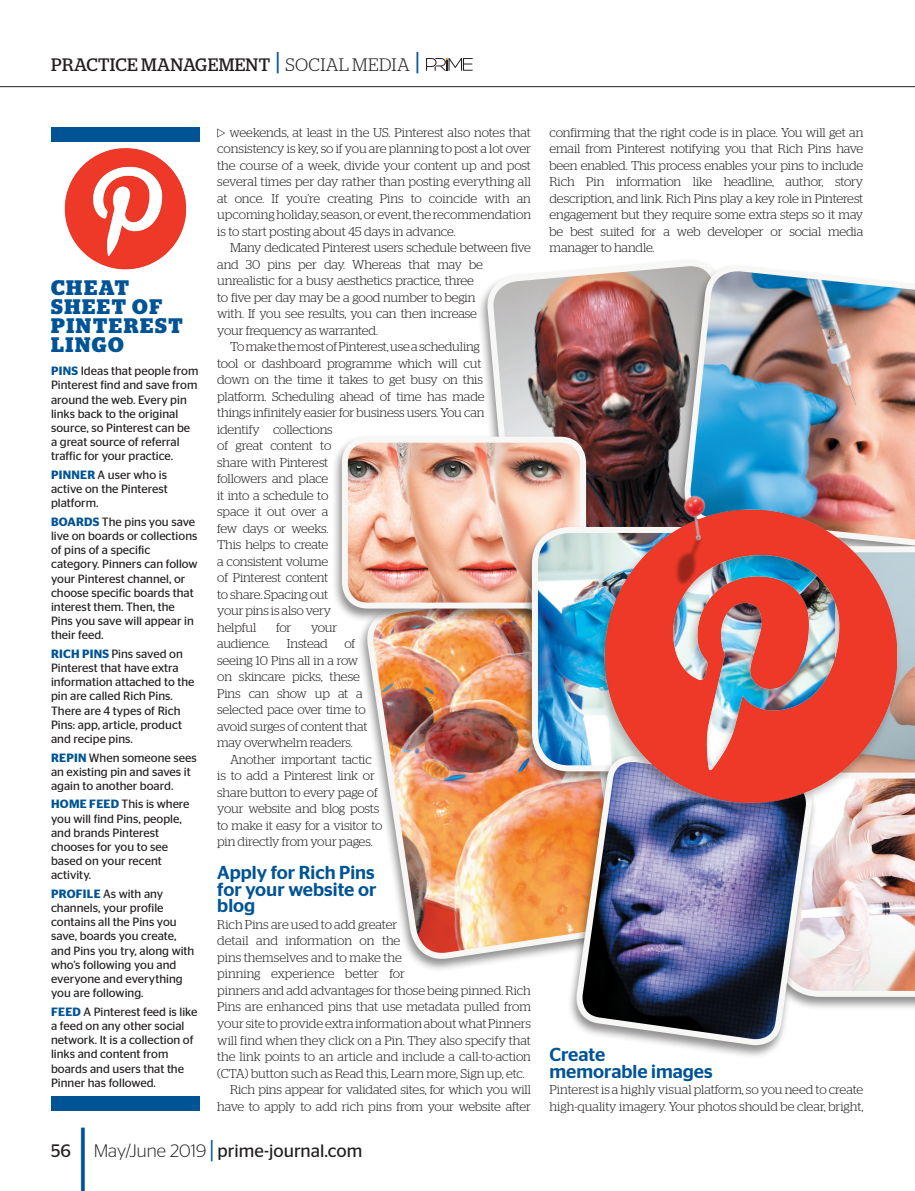
<style>
.page{position:relative;width:915px;height:1191px;background:#fff}
.page>*{position:absolute;margin:0;border:0;box-sizing:border-box;transform-origin:0 0}
._05a_Crosshead{font:700 21px/18.8px "Stag";letter-spacing:.08em;color:#005495}
._05a_Subhead_01{font:500 18.75px/16.5px "Stag Sans";color:#005495;text-align:justify}
.t1{font:18px "Stag Sans";color:#231f20}
.t2{font:18px "Stag";letter-spacing:.02em;color:#231f20}
._03a_Main_Body_Inden{font:300 12.75px/16.5px "Stag";letter-spacing:-.015em;color:#231f20}
._03b_Main_Body_No_In{font:300 12.75px/16.5px "Stag";color:#231f20}
._08b_Box_Body_No_Ind{font:12px/14.2px "Stag Sans";color:#231f20}
.s1{font-weight:500;font-size:27px;color:#005495}
.s2{font-weight:300}
.s3{font-weight:600;color:#005495}
.s4{font-size:27px;color:#005495}
</style>
<div class="page">
<hr style="left:0;top:86px;width:914px;height:1px;background:#231f20">
<svg style="left:426px;top:58px;width:46px;height:13px"></svg>
<div style="left:51px;top:127px;width:148px;height:15px;background:#005495"></div>
<div style="left:51px;top:1096px;width:148px;height:14px;background:#005495"></div>
<img style="left:64px;top:148px;width:123px;height:122px">
<div style="left:357px;top:583px;width:273px;height:389px;background:#231f20;opacity:.5"></div>
<img style="left:366px;top:623px;width:200px;height:349px">
<div style="left:477px;top:258px;width:274px;height:368px;background:#231f20;opacity:.5"></div>
<img style="left:488px;top:261px;width:192px;height:459px">
<div style="left:331px;top:434px;width:261px;height:189px;background:#231f20;opacity:.5"></div>
<img style="left:345px;top:440px;width:237px;height:165px">
<div style="left:342px;top:437px;width:244px;height:171px;border:6px solid #f7f7f6;border-radius:23px"></div>
<img style="left:680px;top:258px;width:234px;height:282px">
<div style="left:521px;top:525px;width:325px;height:260px;background:#231f20;opacity:.5"></div>
<img style="left:534px;top:530px;width:57px;height:238px">
<div style="left:531px;top:527px;width:309px;height:244px;border:6px solid #f7f7f6;border-radius:34px"></div>
<div style="left:765px;top:770px;width:149px;height:241px;background:#231f20;opacity:.5"></div>
<svg style="left:817px;top:546px;width:97px;height:451px"></svg>
<div style="left:566px;top:754px;width:251px;height:305px;background:#231f20;opacity:.5"></div>
<img style="left:572px;top:720px;width:243px;height:339px">
<img style="left:591px;top:506px;width:316px;height:305px">
<img style="left:638px;top:482px;width:106px;height:123px">
<svg style="left:217px;top:129px;width:8px;height:8px"></svg>
<h3 class="t2" style="left:51px;top:54px;width:369px">PRACTICE MANAGEMENT <span class="s1">|</span> <span class="s2">SOCIAL MEDIA</span> <span class="s1">|</span></h3>
<p class="_05a_Crosshead" style="left:51px;top:279px;width:133px">CHEAT<br>SHEET OF<br>PINTEREST<br>LINGO</p>
<p class="_08b_Box_Body_No_Ind" style="left:51px;top:364px;width:149px"><span class="s3">PINS</span> Ideas that people from<br>Pinterest find and save from around the web. Every pin links back to the original source, so Pinterest can be a great source of referral traffic for your practice.</p>
<p class="_08b_Box_Body_No_Ind" style="left:51px;top:467px;width:118px;text-align:justify"><span class="s3">PINNER</span> A user who is active on the Pinterest platform.</p>
<p class="_08b_Box_Body_No_Ind" style="left:51px;top:514px;width:148px"><span class="s3">BOARDS</span> The pins you save live on boards or collections of pins of a specific category. Pinners can follow your Pinterest channel, or choose specific boards that interest them. Then, the<br>Pins you save will appear in their feed.</p>
<p class="_08b_Box_Body_No_Ind" style="left:51px;top:646px;width:145px"><span class="s3">RICH PINS</span> Pins saved on<br>Pinterest that have extra information attached to the pin are called Rich Pins.<br>There are 4 types of Rich<br>Pins: app, article, product and recipe pins.</p>
<p class="_08b_Box_Body_No_Ind" style="left:51px;top:750px;width:147px"><span class="s3">REPIN</span> When someone sees an existing pin and saves it again to another board.</p>
<p class="_08b_Box_Body_No_Ind" style="left:51px;top:797px;width:140px"><span class="s3">HOME FEED</span> This is where you will find Pins, people, and brands Pinterest chooses for you to see based on your recent activity.</p>
<p class="_08b_Box_Body_No_Ind" style="left:51px;top:886px;width:145px"><span class="s3">PROFILE</span> As with any channels, your profile contains all the Pins you save, boards you create, and Pins you try, along with who’s following you and everyone and everything you are following.</p>
<p class="_08b_Box_Body_No_Ind" style="left:51px;top:1004px;width:148px"><span class="s3">FEED</span> A Pinterest feed is like a feed on any other social network. It is a collection of links and content from boards and users that the<br>Pinner has followed.</p>
<p class="_03b_Main_Body_No_In" style="left:217px;top:124px;width:315px;text-align:justify;text-indent:12px">weekends, at least in the US. Pinterest also notes that consistency is key, so if you are planning to post a lot over the course of a week, divide your content up and post several times per day rather than posting everything all at once. If you’re creating Pins to coincide with an upcoming holiday, season, or event, the recommendation is to start posting about 45 days in advance.</p>
<p class="_03a_Main_Body_Inden" style="left:217px;top:239px;width:315px;text-indent:13px">Many dedicated Pinterest users schedule between five and 30 pins per day. Whereas that may be unrealistic for a busy aesthetics practice, three<br>to five per day may be a good number to begin<br>with. If you see results, you can then increase<br>your frequency as warranted.</p>
<p class="_03a_Main_Body_Inden" style="left:217px;top:338px;width:269px;text-indent:13px">To make the most of Pinterest, use a scheduling tool or dashboard programme which will cut down on the time it takes to get busy on this platform. Scheduling ahead of time has made things infinitely easier for business users. You can identify collections<br>of great content to<br>share with Pinterest<br>followers and place<br>it into a schedule to<br>space it out over a<br>few days or weeks.<br>This helps to create<br>a consistent volume<br>of Pinterest content<br>to share. Spacing out<br>your pins is also very<br>helpful</p>
<p class="_03a_Main_Body_Inden" style="left:276px;top:619px;width:17px">for</p>
<p class="_03a_Main_Body_Inden" style="left:311px;top:619px;width:28px">your</p>
<p class="_03a_Main_Body_Inden" style="left:217px;top:635px;width:152px;text-indent:127px">of seeing 10 Pins all in a row on skincare picks, these<br>Pins can show up at a selected pace over time to avoid surges of content that may overwhelm readers.</p>
<p class="_03a_Main_Body_Inden" style="left:217px;top:751px;width:167px;text-indent:13px">Another important tactic is to add a Pinterest link or share button to every page of your website and blog posts to make it easy for a visitor to pin directly from your pages.</p>
<p class="_05a_Subhead_01" style="left:217px;top:864px;width:161px">Apply for Rich Pins for your website or blog</p>
<p class="_03b_Main_Body_No_In" style="left:217px;top:916px;width:315px">Rich Pins are used to add greater<br>detail and information on the<br>pins themselves and to make the<br>pinning experience better for<br>pinners and add advantages for those being pinned. Rich Pins are enhanced pins that use metadata pulled from your site to provide extra information about what Pinners will find when they click on a Pin. They also specify that the link points to an article and include a call-to-action (CTA) button such as Read this, Learn more, Sign up, etc.</p>
<p class="_03a_Main_Body_Inden" style="left:217px;top:1081px;width:315px;text-align:right">Rich pins appear for validated sites, for which you will have to apply to add rich pins from your website after</p>
<p class="_03a_Main_Body_Inden" style="left:217px;top:635px;width:54px">audience.</p>
<p class="_03a_Main_Body_Inden" style="left:287px;top:635px;width:42px">Instead</p>
<h3 class="t1" style="left:51px;top:1141px;width:21px">56</h3>
<h3 class="t1" style="left:94px;top:1141px;width:270px"><span class="s2">May/June 2019</span> <span class="s4">|</span> prime-journal.com</h3>
<p class="_03a_Main_Body_Inden" style="left:549px;top:124px;width:315px;text-align:justify">confirming that the right code is in place. You will get an email from Pinterest notifying you that Rich Pins have been enabled. This process enables your pins to include Rich Pin information like headline, author, story description, and link. Rich Pins play a key role in Pinterest engagement but they require some extra steps so it may be best suited for a web developer or social media manager to handle.</p>
<p class="_05a_Subhead_01" style="left:549px;top:1046px;width:165px">Create<br>memorable images</p>
<p class="_03b_Main_Body_No_In" style="left:549px;top:1081px;width:315px">Pinterest is a highly visual platform, so you need to create high-quality imagery. Your photos should be clear, bright,</p>
</div>
